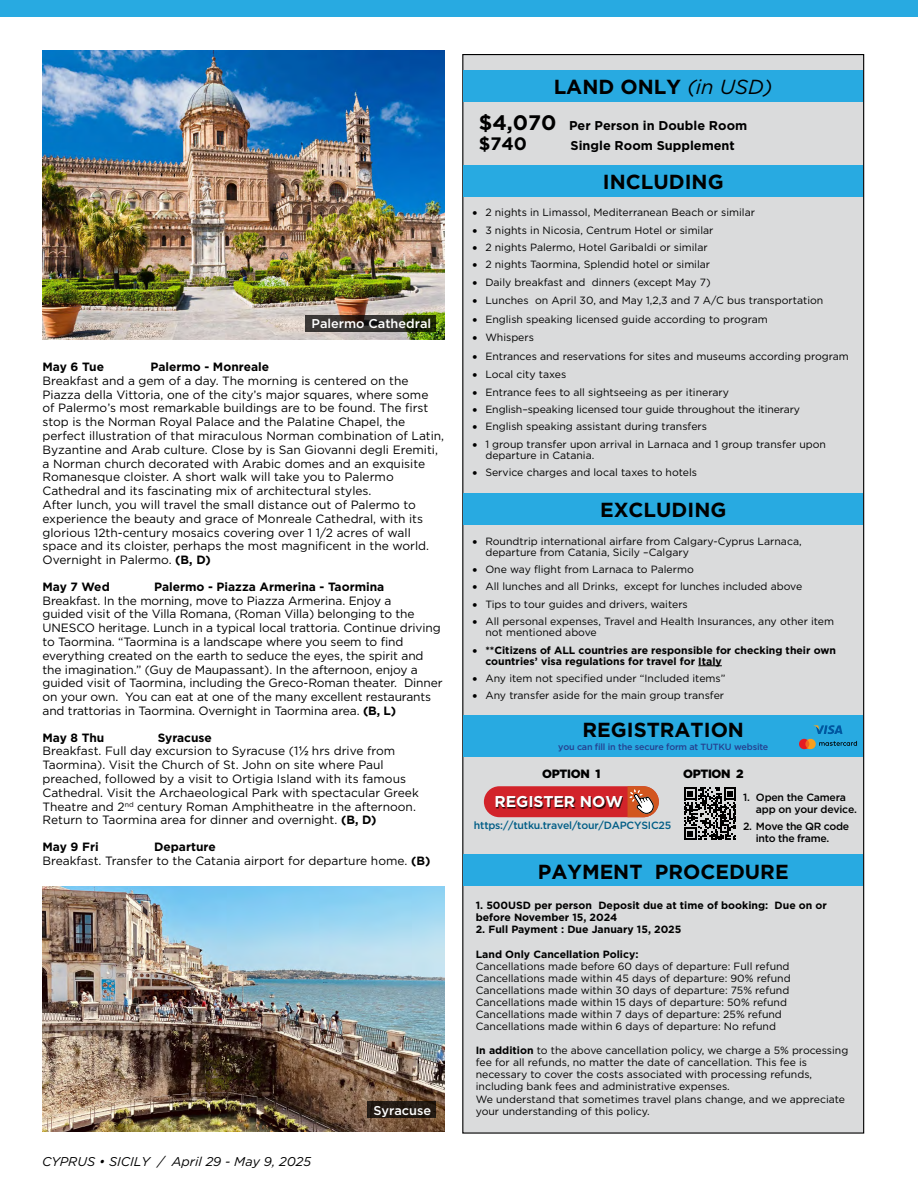
<style>
.page{position:relative;width:918px;height:1188px;background:#fff}
.page>*{position:absolute;margin:0;border:0;box-sizing:border-box;transform-origin:0 0}
.t1{font:700 20.4px "Gotham";color:#000}
.t2{font:700 18px "Gotham";color:#000}
.t3{font:700 15.6px "Gotham";letter-spacing:-.005em;color:#fff}
.t4{font:700 12.75px "Gotham";color:#000}
.t5{font:italic 12.75px "Gotham";color:#000}
.t6{font:500 12.75px "Gotham";color:#fff}
.t7{font:12px/13.8px "Gotham";color:#000}
.t8{font:700 12px "Gotham";color:#000}
.t9{font:900 12px "Gotham";letter-spacing:-.03em;color:#000}
.t10{font:10.5px/12px "Gotham";color:#000}
.t11{font:700 10.5px/10.9px "Gotham";color:#000}
.t12{font:500 10.5px/12.1px "Gotham";letter-spacing:-.02em;color:#000}
.t13{font:500 10.5px "Gotham";letter-spacing:-.02em;color:#005d86}
.t14{font:500 9px "Gotham";letter-spacing:-.02em;color:#25408f}
.s1{font-weight:700}
.s2{font-family:"Arial"}
.s3{font-weight:400;font-style:italic}
.s4{font-size:21px}
</style>
<div class="page">
<div style="left:0;top:0;width:918px;height:16px;background:#28aae1"></div>
<div style="left:463px;top:55px;width:401px;height:1078px;background:#dadbdc"></div>
<svg style="left:698px;top:665px;width:24px;height:1px"></svg>
<div style="left:463px;top:70px;width:400px;height:31px;background:#28aae1"></div>
<div style="left:463px;top:165px;width:400px;height:32px;background:#28aae1"></div>
<div style="left:463px;top:494px;width:400px;height:31px;background:#28aae1"></div>
<img style="left:43px;top:50px;width:401px;height:289px">
<img style="left:43px;top:886px;width:401px;height:246px">
<div style="left:464px;top:855px;width:399px;height:31px;background:#28aae1"></div>
<div style="left:463px;top:715px;width:400px;height:42px;background:#28aae1"></div>
<svg style="left:799px;top:725px;width:58px;height:24px"></svg>
<div style="left:484px;top:786px;width:175px;height:31px;background:#d2232a;border-radius:15px"></div>
<div style="left:497px;top:797px;width:126px;height:11px;background:#000;opacity:.75"></div>
<svg style="left:628px;top:786px;width:31px;height:31px"></svg>
<svg style="left:684px;top:788px;width:52px;height:52px"></svg>
<svg style="left:305px;top:315px;width:131px;height:17px;background:#2f2e24"></svg>
<div style="left:368px;top:1102px;width:68px;height:16px;background:#221912"></div>
<p class="t6" style="left:312px;top:315px;width:121px">Palermo Cathedral</p>
<p class="t8" style="left:43px;top:359px;width:63px">May 6 Tue</p>
<p class="t8" style="left:151px;top:359px;width:120px">Palermo - Monreale</p>
<p class="t7" style="left:43px;top:373px;width:403px">Breakfast and a gem of a day. The morning is centered on the Piazza della Vittoria, one of the city’s major squares, where some<br>of Palermo’s most remarkable buildings are to be found. The first stop is the Norman Royal Palace and the Palatine Chapel, the perfect illustration of that miraculous Norman combination of Latin, Byzantine and Arab culture. Close by is San Giovanni degli Eremiti, a Norman church decorated with Arabic domes and an exquisite Romanesque cloister. A short walk will take you to Palermo Cathedral and its fascinating mix of architectural styles.<br>After lunch, you will travel the small distance out of Palermo to experience the beauty and grace of Monreale Cathedral, with its glorious 12th-century mosaics covering over 1 1/2 acres of wall space and its cloister, perhaps the most magnificent in the world.<br>Overnight in Palermo. <span class="s1">(B, D)</span></p>
<p class="t8" style="left:43px;top:579px;width:69px">May 7 Wed</p>
<p class="t8" style="left:154px;top:579px;width:232px">Palermo - Piazza Armerina - Taormina</p>
<p class="t7" style="left:43px;top:593px;width:402px">Breakfast. In the morning, move to Piazza Armerina. Enjoy a<br>guided visit of the Villa Romana, (Roman Villa) belonging to the UNESCO heritage. Lunch in a typical local trattoria. Continue driving to Taormina. “Taormina is a landscape where you seem to find everything created on the earth to seduce the eyes, the spirit and the imagination.” (Guy de Maupassant). In the afternoon, enjoy a guided visit of Taormina, including the Greco-Roman theater. Dinner on your own. You can eat at one of the many excellent restaurants and trattorias in Taormina. Overnight in Taormina area. <span class="s1">(B, L)</span></p>
<p class="t8" style="left:43px;top:729px;width:63px">May 8 Thu</p>
<p class="t7" style="left:43px;top:730px;width:378px;text-indent:115px"><span class="s1">Syracuse<br></span>Breakfast. Full day excursion to Syracuse (1<span class="s2">½</span> hrs drive from Taormina). Visit the Church of St. John on site where Paul preached, followed by a visit to Ortigia Island with its famous Cathedral. Visit the Archaeological Park with spectacular Greek Theatre and 2<sup>nd</sup> century Roman Amphitheatre in the afternoon.<br>Return to Taormina area for dinner and overnight. <span class="s1">(B, D)</span></p>
<p class="t8" style="left:43px;top:839px;width:58px">May 9 Fri</p>
<p class="t7" style="left:43px;top:840px;width:389px;text-indent:112px"><span class="s1">Departure<br></span>Breakfast. Transfer to the Catania airport for departure home. <span class="s1">(B)</span></p>
<p class="t5" style="left:42px;top:1153px;width:271px">CYPRUS • SICILY / April 29 - May 9, 2025</p>
<p class="t6" style="left:373px;top:1102px;width:59px">Syracuse</p>
<h1 class="t1" style="left:554px;top:73px;width:221px">LAND ONLY <span class="s3">(in USD)</span></h1>
<p class="t4" style="left:479px;top:117px;width:270px"><span class="s4">$4,070</span> Per Person in Double Room</p>
<h2 class="t2" style="left:479px;top:132px;width:50px">$740</h2>
<p class="t4" style="left:571px;top:138px;width:166px">Single Room Supplement</p>
<h1 class="t1" style="left:603px;top:168px;width:122px">INCLUDING</h1>
<p class="t10" style="left:473px;top:206px;width:284px">• 2 nights in Limassol, Mediterranean Beach or similar</p>
<p class="t10" style="left:473px;top:224px;width:242px">• 3 nights in Nicosia, Centrum Hotel or similar</p>
<p class="t10" style="left:473px;top:241px;width:237px">• 2 nights Palermo, Hotel Garibaldi or similar</p>
<p class="t10" style="left:473px;top:259px;width:239px">• 2 nights Taormina, Splendid hotel or similar</p>
<p class="t10" style="left:473px;top:276px;width:240px">• Daily breakfast and dinners (except May 7)</p>
<p class="t10" style="left:473px;top:294px;width:352px">• Lunches on April 30, and May 1,2,3 and 7 A/C bus transportation</p>
<p class="t10" style="left:473px;top:313px;width:297px">• English speaking licensed guide according to program</p>
<p class="t10" style="left:473px;top:331px;width:63px">• Whispers</p>
<p class="t10" style="left:473px;top:350px;width:378px">• Entrances and reservations for sites and museums according program</p>
<p class="t10" style="left:473px;top:368px;width:95px">• Local city taxes</p>
<p class="t10" style="left:473px;top:386px;width:258px">• Entrance fees to all sightseeing as per itinerary</p>
<p class="t10" style="left:473px;top:403px;width:329px">• English–speaking licensed tour guide throughout the itinerary</p>
<p class="t10" style="left:473px;top:420px;width:236px">• English speaking assistant during transfers</p>
<p class="t10" style="left:485px;top:438px;width:342px;line-height:10.9px;text-indent:-13px">• 1 group transfer upon arrival in Larnaca and 1 group transfer upon departure in Catania.</p>
<p class="t10" style="left:473px;top:466px;width:226px">• Service charges and local taxes to hotels</p>
<h1 class="t1" style="left:600px;top:497px;width:128px">EXCLUDING</h1>
<p class="t10" style="left:485px;top:535px;width:318px;line-height:11.1px;text-indent:-13px">• Roundtrip international airfare from Calgary-Cyprus Larnaca, departure from Catania, Sicily –Calgary</p>
<p class="t10" style="left:473px;top:563px;width:223px">• One way flight from Larnaca to Palermo</p>
<p class="t10" style="left:473px;top:580px;width:331px">• All lunches and all Drinks, except for lunches included above</p>
<p class="t10" style="left:473px;top:598px;width:217px">• Tips to tour guides and drivers, waiters</p>
<p class="t10" style="left:485px;top:616px;width:350px;line-height:11.1px;text-indent:-13px">• All personal expenses, Travel and Health Insurances, any other item not mentioned above</p>
<p class="t11" style="left:485px;top:644px;width:352px;text-indent:-13px">• **Citizens of ALL countries are responsible for checking their own countries’ visa regulations for travel for Italy</p>
<p class="t10" style="left:473px;top:672px;width:254px">• Any item not specified under “Included items”</p>
<p class="t10" style="left:473px;top:690px;width:253px">• Any transfer aside for the main group transfer</p>
<h1 class="t1" style="left:583px;top:716px;width:163px">REGISTRATION</h1>
<p class="t9" style="left:542px;top:765px;width:60px">OPTION 1</p>
<p class="t9" style="left:683px;top:765px;width:62px">OPTION 2</p>
<p class="t14" style="left:558px;top:741px;width:212px">you can fill in the secure form at TUTKU website</p>
<h3 class="t3" style="left:495px;top:791px;width:130px">REGISTER NOW</h3>
<p class="t13" style="left:474px;top:818px;width:199px">https://tutku.travel/tour/DAPCYSIC25</p>
<p class="t12" style="left:756px;top:791px;width:103px;text-indent:-13px">1. Open the Camera app on your device.</p>
<p class="t12" style="left:756px;top:820px;width:95px;text-indent:-13px">2. Move the QR code into the frame.</p>
<h1 class="t1" style="left:538px;top:858px;width:252px">PAYMENT PROCEDURE</h1>
<p class="t11" style="left:476px;top:899px;width:353px;line-height:12.1px">1. 500USD per person Deposit due at time of booking: Due on or before November 15, 2024</p>
<p class="t11" style="left:476px;top:924px;width:207px">2. Full Payment : Due January 15, 2025</p>
<p class="t11" style="left:476px;top:948px;width:164px">Land Only Cancellation Policy:</p>
<p class="t10" style="left:476px;top:960px;width:316px">Cancellations made before 60 days of departure: Full refund Cancellations made within 45 days of departure: 90% refund Cancellations made within 30 days of departure: 75% refund Cancellations made within 15 days of departure: 50% refund Cancellations made within 7 days of departure: 25% refund Cancellations made within 6 days of departure: No refund</p>
<p class="t10" style="left:476px;top:1044px;width:374px"><span class="s1">In addition</span> to the above cancellation policy, we charge a 5% processing fee for all refunds, no matter the date of cancellation. This fee is necessary to cover the costs associated with processing refunds, including bank fees and administrative expenses.<br>We understand that sometimes travel plans change, and we appreciate your understanding of this policy.</p>
</div>
